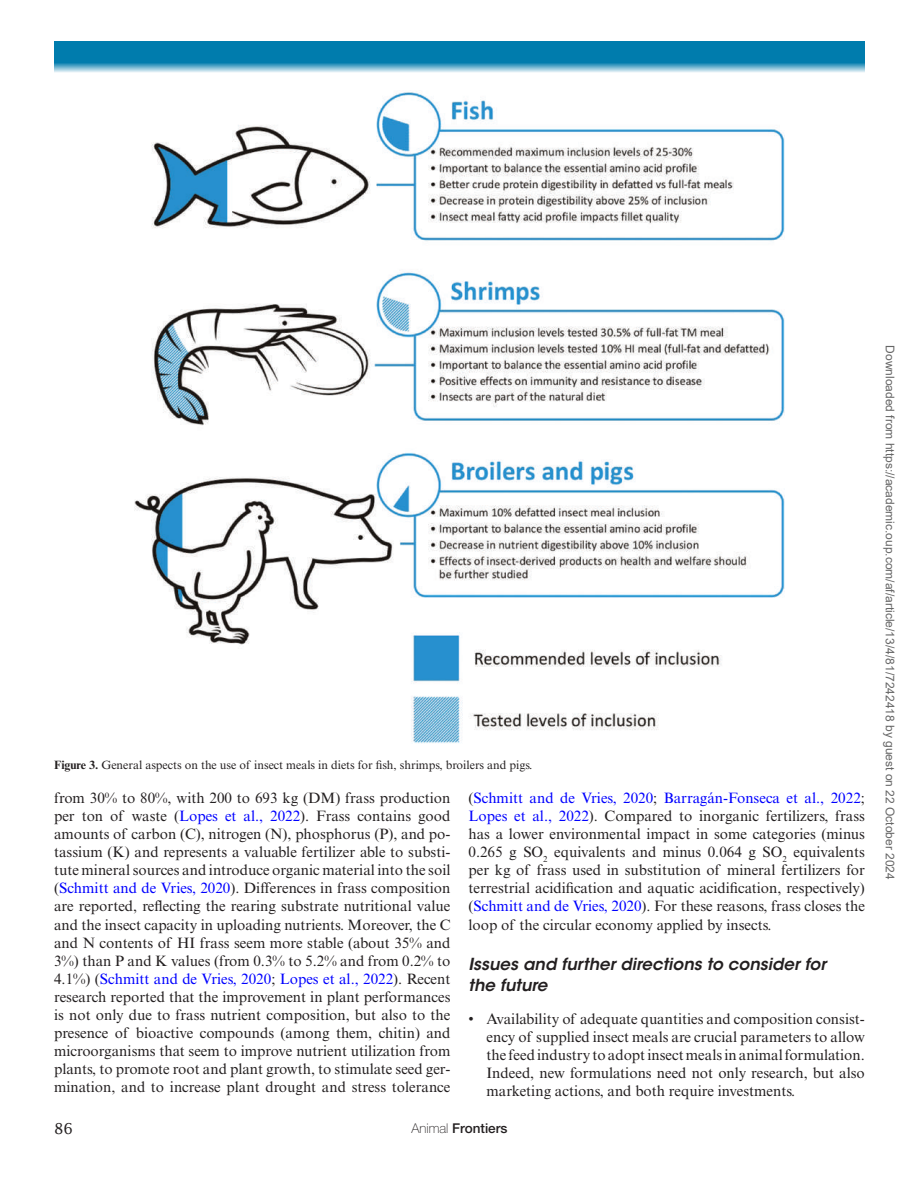
<style>
.page{position:relative;width:919px;height:1189px;background:#fff}
.page>*{position:absolute;margin:0;border:0;box-sizing:border-box;transform-origin:0 0}
.t1{font:italic 600 16.5px/21px "ITC Avant Garde Std";color:#231f20}
.t2{font:15px/18px "Times New Roman MT Std";color:#231f20;text-align:justify}
.t3{font:15px "Lucida Std";color:#231f20}
.t4{font:500 13.5px "Helvetica Neue LT Std";color:#231f20}
.t5{font:12px "Arial";color:#666}
.t6{font:12px "Times New Roman MT Std";color:#231f20}
.s1{font-weight:700}
.s2{color:#00f}
.s3{font-weight:100}
</style>
<div class="page">
<svg style="left:54px;top:41px;width:810px;height:31px;background:#228db8"></svg>
<img style="left:134px;top:92px;width:650px;height:651px">
<p class="t6" style="left:54px;top:757px;width:479px"><span class="s1">Figure 3.</span> General aspects on the use of insect meals in diets for fish, shrimps, broilers and pigs.</p>
<p class="t2" style="left:54px;top:789px;width:398px">from 30% to 80%, with 200 to 693 kg (DM) frass production per ton of waste (<span class="s2">Lopes et al., 2022</span>). Frass contains good amounts of carbon (C), nitrogen (N), phosphorus (P), and po&shy;tassium (K) and represents a valuable fertilizer able to substi&shy;tute mineral sources and introduce organic material into the soil (<span class="s2">Schmitt and de Vries, 2020</span>). Differences in frass composition are reported, reflecting the rearing substrate nutritional value and the insect capacity in uploading nutrients. Moreover, the C and N contents of HI frass seem more stable (about 35% and 3%) than P and K values (from 0.3% to 5.2% and from 0.2% to 4.1%) (<span class="s2">Schmitt and de Vries, 2020</span>; <span class="s2">Lopes et al., 2022</span>). Recent research reported that the improvement in plant performances is not only due to frass nutrient composition, but also to the presence of bioactive compounds (among them, chitin) and microorganisms that seem to improve nutrient utilization from plants, to promote root and plant growth, to stimulate seed ger&shy;mination, and to increase plant drought and stress tolerance</p>
<p class="t2" style="left:468px;top:789px;width:398px">(<span class="s2">Schmitt and de Vries, 2020</span>; <span class="s2">Barragán-Fonseca et al., 2022</span>; <span class="s2">Lopes et al., 2022</span>). Compared to inorganic fertilizers, frass has a lower environmental impact in some categories (minus 0.265 g SO<sub>2</sub> equivalents and minus 0.064 g SO<sub>2</sub> equivalents per kg of frass used in substitution of mineral fertilizers for terrestrial acidification and aquatic acidification, respectively) (<span class="s2">Schmitt and de Vries, 2020</span>). For these reasons, frass closes the loop of the circular economy applied by insects.</p>
<p class="t1" style="left:468px;top:953px;width:359px">Issues and further directions to consider for the future</p>
<p class="t2" style="left:486px;top:1009px;width:380px;text-indent:-18px">• Availability of adequate quantities and composition consist&shy;ency of supplied insect meals are crucial parameters to allow the feed industry to adopt insect meals in animal formulation.<br>Indeed, new formulations need not only research, but also marketing actions, and both require investments.</p>
<p class="t3" style="left:54px;top:1118px;width:20px">86</p>
<p class="t4" style="left:411px;top:1120px;width:98px"><span class="s3">Animal</span> Frontiers</p>
<p class="t5" style="left:894px;top:345px;width:535px;rotate:90deg">Downloaded from https://academic.oup.com/af/article/13/4/81/7242418 by guest on 22 October 2024</p>
</div>
